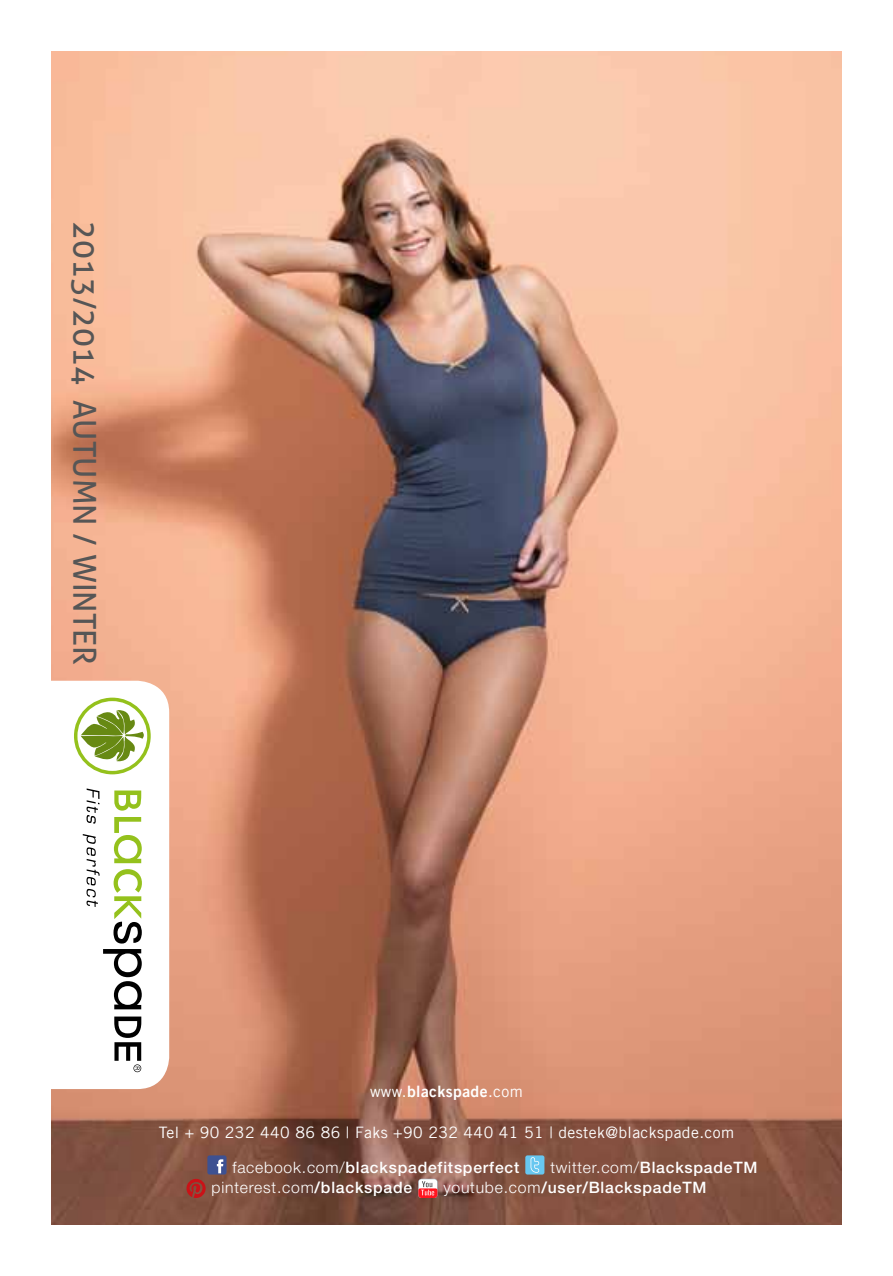
<style>
.page{position:relative;width:893px;height:1276px;background:#fff}
.page>*{position:absolute;margin:0;border:0;box-sizing:border-box;transform-origin:0 0}
.t1{font:31.5px "Aller";color:#565656}
.t2{font:500 15.75px "Helvetica Neue LT Pro";letter-spacing:.05em;color:#fff}
.t3{font:15.75px "Trade Gothic LT Com";letter-spacing:.025em;color:#fff}
.t4{font:300 15.75px "Helvetica Neue LT Pro";letter-spacing:.05em;color:#fff}
.t5{font:15.75px "Trade Gothic LT Com Bd 2";letter-spacing:.025em;color:#fff}
.s1{font-family:"Trade Gothic LT Com"}
.s2{font-weight:300}
.s3{font-weight:500}
</style>
<div class="page">
<img style="left:51px;top:51px;width:791px;height:1174px">
<svg style="left:51px;top:681px;width:118px;height:408px"></svg>
<svg style="left:72px;top:695px;width:81px;height:81px"></svg>
<svg style="left:74px;top:697px;width:77px;height:77px"></svg>
<svg style="left:77px;top:701px;width:70px;height:70px"></svg>
<svg style="left:114px;top:790px;width:27px;height:20px"></svg>
<svg style="left:114px;top:817px;width:28px;height:46px"></svg>
<svg style="left:103px;top:949px;width:39px;height:60px"></svg>
<svg style="left:113px;top:869px;width:29px;height:74px"></svg>
<svg style="left:114px;top:1016px;width:27px;height:56px"></svg>
<svg style="left:87px;top:788px;width:12px;height:36px"></svg>
<svg style="left:83px;top:834px;width:17px;height:73px"></svg>
<div style="left:207px;top:1155px;width:20px;height:19px;background:#3d5192;border-radius:2px"></div>
<svg style="left:217px;top:1159px;width:6px;height:14px"></svg>
<div style="left:525px;top:1155px;width:19px;height:19px;background:#67c7f0;border-radius:2px"></div>
<svg style="left:531px;top:1157px;width:8px;height:15px"></svg>
<svg style="left:186px;top:1178px;width:20px;height:20px"></svg>
<svg style="left:418px;top:1178px;width:19px;height:20px"></svg>
<h1 class="t1" style="left:104px;top:221px;width:445px;rotate:90deg">2013/2014 AUTUMN / WINTER</h1>
<p class="t5" style="left:370px;top:1081px;width:154px"><span class="s1">www.</span>blackspade<span class="s1">.com</span></p>
<p class="t3" style="left:159px;top:1122px;width:577px">Tel + 90 232 440 86 86 | Faks +90 232 440 41 51 | destek@blackspade.com</p>
<p class="t2" style="left:232px;top:1158px;width:288px"><span class="s2">facebook.com/</span>blackspadefitsperfect</p>
<p class="t4" style="left:550px;top:1157px;width:209px">twitter.com/<span class="s3">BlackspadeTM</span></p>
<p class="t4" style="left:212px;top:1178px;width:202px">pinterest.com<span class="s3">/blackspade</span></p>
<p class="t2" style="left:443px;top:1178px;width:265px"><span class="s2">youtube.com</span>/user/BlackspadeTM</p>
</div>
